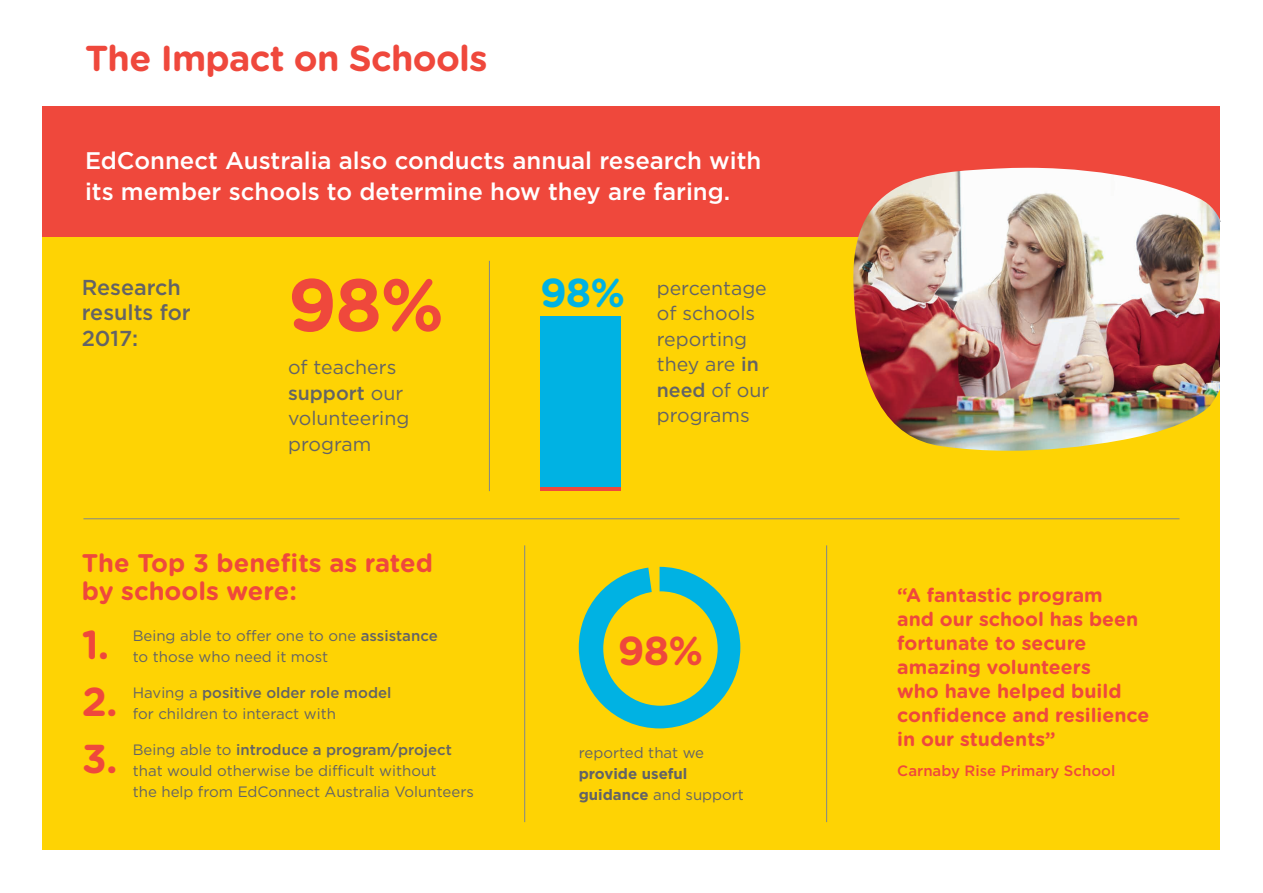
<style>
.page{position:relative;width:1263px;height:893px;background:#fff}
.page>*{position:absolute;margin:0;border:0;box-sizing:border-box;transform-origin:0 0}
.t1{font:700 73.95px "Gotham Rounded";color:#ef483c}
.t2{font:700 40.35px "Gotham Rounded";color:#ef483c}
.t3{font:700 40.35px "Gotham Rounded";color:#00b2e3}
.t4{font:700 36px "Gotham Rounded";letter-spacing:-.02em;color:#ef483c}
.t5{font:700 25.5px/28.5px "Gotham Rounded";color:#ef483c}
.P_Intro_copy{font:500 24px/31.5px "Gotham HTF";color:#fff}
.P_Intro_copy-2{font:500 21.6px/25.5px "Gotham HTF";color:#636366}
.t6{font:700 19.5px/24px "Gotham Rounded";color:#ef483c}
.t7{font:19.5px/25.5px "Gotham HTF";color:#636366}
.t8{font:15px/21px "Gotham HTF";color:#636366}
.t9{font:500 15px "Gotham HTF";color:#ef483c}
.s1{font-weight:500}
.s2{font-weight:700}
</style>
<div class="page">
<div style="left:43px;top:234px;width:1177px;height:615px;background:#fed304"></div>
<svg style="left:579px;top:567px;width:161px;height:161px"></svg>
<div style="left:603px;top:591px;width:115px;height:115px;background:#fed304;border-radius:50%"></div>
<div style="left:43px;top:106px;width:1177px;height:131px;background:#ef483c"></div>
<img style="left:853px;top:168px;width:368px;height:283px">
<div style="left:1220px;top:223px;width:43px;height:307px;background:#fff"></div>
<hr style="left:83px;top:518px;width:1096px;height:1px;background:#7e868d">
<hr style="left:489px;top:261px;width:1px;height:230px;background:#7e868d">
<hr style="left:524px;top:545px;width:1px;height:277px;background:#7e868d">
<hr style="left:826px;top:545px;width:1px;height:277px;background:#7e868d">
<div style="left:540px;top:317px;width:81px;height:174px;background:#00b2e3"></div>
<hr style="left:540px;top:488px;width:81px;height:3px;background:#ef483c">
<h1 class="t4" style="left:85px;top:32px;width:404px">The Impact on Schools</h1>
<p class="P_Intro_copy" style="left:85px;top:144px;width:678px">EdConnect Australia also conducts annual research with its member schools to determine how they are faring.</p>
<p class="P_Intro_copy-2" style="left:82px;top:274px;width:111px">Research results for<br>2017:</p>
<h1 class="t1" style="left:288px;top:251px;width:158px">98%</h1>
<p class="t7" style="left:288px;top:354px;width:123px">of teachers <span class="s1">support</span> our volunteering program</p>
<p class="t5" style="left:82px;top:548px;width:353px">The Top 3 benefits as rated by schools were:</p>
<p class="t2" style="left:82px;top:615px;width:29px">1.</p>
<p class="t8" style="left:133px;top:625px;width:306px">Being able to offer one to one <span class="s1">assistance </span>to those who need it most</p>
<p class="t2" style="left:82px;top:672px;width:37px">2.</p>
<p class="t8" style="left:133px;top:682px;width:260px">Having a <span class="s1">positive older role model </span>for children to interact with</p>
<p class="t2" style="left:82px;top:729px;width:37px">3.</p>
<p class="t8" style="left:133px;top:738px;width:343px">Being able to <span class="s1">introduce a program/project </span>that would otherwise be difficult without<br>the help from EdConnect Australia Volunteers</p>
<h1 class="t3" style="left:540px;top:264px;width:87px">98%</h1>
<p class="t7" style="left:657px;top:275px;width:114px">percentage of schools reporting they are <span class="s1">in need</span> of our programs</p>
<h1 class="t2" style="left:618px;top:621px;width:87px">98%</h1>
<p class="t8" style="left:579px;top:742px;width:167px">reported that we <span class="s2">provide useful guidance</span> and support</p>
<p class="t6" style="left:897px;top:582px;width:254px">“A fantastic program<br>and our school has been fortunate to secure amazing volunteers<br>who have helped build confidence and resilience in our students”</p>
<p class="t9" style="left:897px;top:762px;width:220px">Carnaby Rise Primary School</p>
</div>
